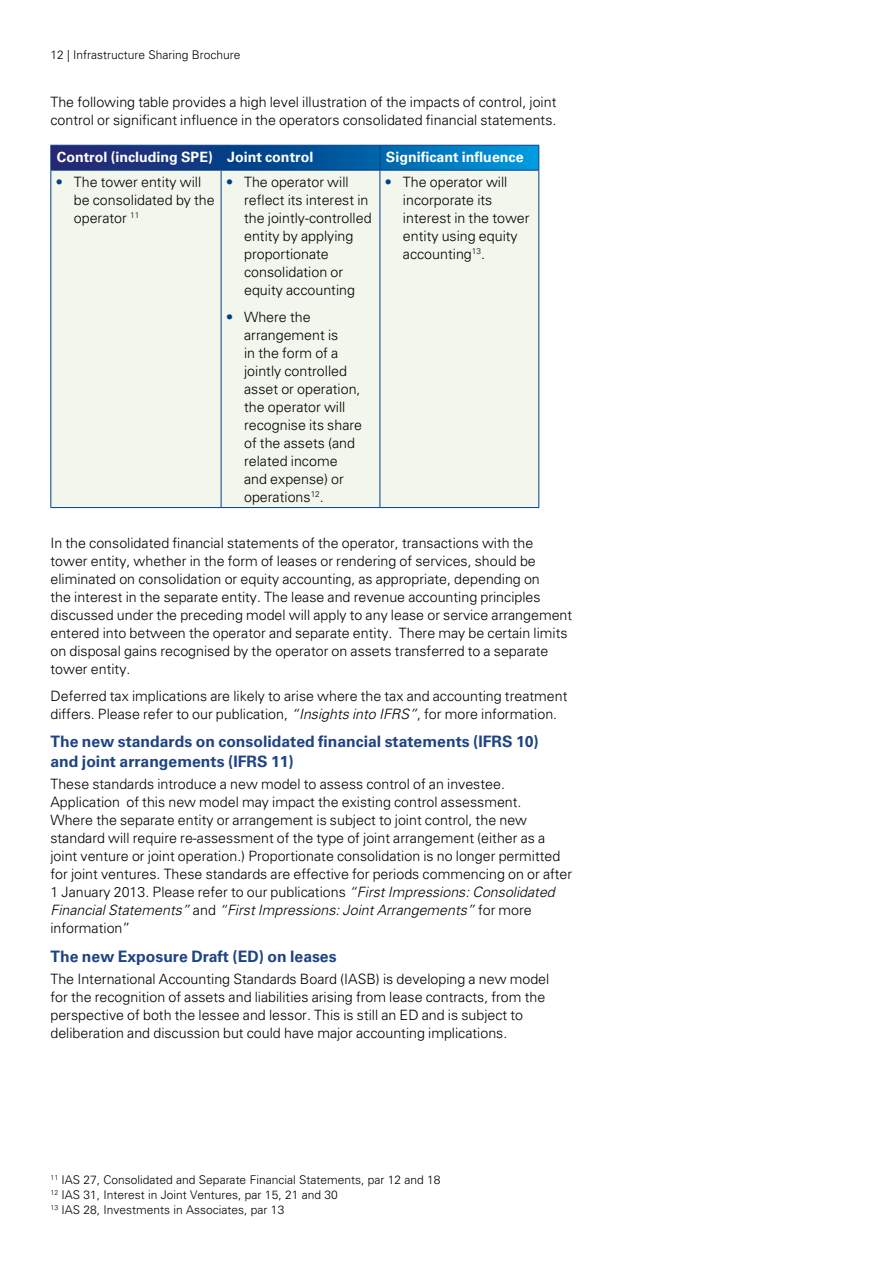
<style>
.page{position:relative;width:893px;height:1263px;background:#fff}
.page>*{position:absolute;margin:0;border:0;box-sizing:border-box;transform-origin:0 0}
.t1{font:700 15.75px/19.5px "Univers LT Std";color:#1e4484}
.t2{font:300 14.25px/18px "Univers LT Std";color:#000}
.t3{font:700 14.25px "Univers LT Std";color:#fff}
.t4{font:300 12px/15px "Univers LT Std";color:#000}
.s1{font-weight:700;color:#023f87}
.s2{font-style:italic}
</style>
<div class="page">
<div style="left:51px;top:171px;width:487px;height:336px;background:#f3f6ec"></div>
<svg style="left:50px;top:145px;width:489px;height:25px;background:#09549b"></svg>
<hr style="left:221px;top:170px;width:159px;height:1px;background:#023f87">
<hr style="left:380px;top:170px;width:159px;height:1px;background:#023f87">
<hr style="left:380px;top:171px;width:1px;height:336px;background:#023f87">
<hr style="left:538px;top:171px;width:1px;height:336px;background:#023f87">
<hr style="left:221px;top:507px;width:159px;height:1px;background:#023f87">
<hr style="left:380px;top:507px;width:159px;height:1px;background:#023f87">
<hr style="left:50px;top:170px;width:171px;height:1px;background:#023f87">
<hr style="left:50px;top:171px;width:1px;height:336px;background:#023f87">
<hr style="left:221px;top:171px;width:1px;height:336px;background:#023f87">
<hr style="left:50px;top:507px;width:171px;height:1px;background:#023f87">
<p class="t4" style="left:50px;top:47px;width:192px">12 | Infrastructure Sharing Brochure</p>
<p class="t2" style="left:50px;top:93px;width:507px">The following table provides a high level illustration of the impacts of control, joint control or significant influence in the operators consolidated financial statements.</p>
<p class="t3" style="left:57px;top:148px;width:258px">Control (including SPE) Joint control</p>
<p class="t3" style="left:386px;top:148px;width:139px">Significant influence</p>
<p class="t2" style="left:74px;top:172px;width:142px;text-indent:-17px"><span class="s1">•</span> The tower entity will be consolidated by the operator <sup>11</sup></p>
<p class="t2" style="left:244px;top:172px;width:129px;text-indent:-17px"><span class="s1">•</span> The operator will reflect its interest in the jointly-controlled entity by applying proportionate consolidation or equity accounting</p>
<p class="t2" style="left:244px;top:307px;width:119px;text-indent:-17px"><span class="s1">•</span> Where the arrangement is<br>in the form of a jointly controlled asset or operation, the operator will recognise its share of the assets (and related income and expense) or operations<sup>12</sup>.</p>
<p class="t2" style="left:403px;top:172px;width:128px;text-indent:-17px"><span class="s1">•</span> The operator will incorporate its interest in the tower entity using equity accounting<sup>13</sup>.</p>
<p class="t2" style="left:50px;top:534px;width:523px">In the consolidated financial statements of the operator, transactions with the tower entity, whether in the form of leases or rendering of services, should be eliminated on consolidation or equity accounting, as appropriate, depending on<br>the interest in the separate entity. The lease and revenue accounting principles discussed under the preceding model will apply to any lease or service arrangement entered into between the operator and separate entity. There may be certain limits on disposal gains recognised by the operator on assets transferred to a separate tower entity.</p>
<p class="t2" style="left:50px;top:687px;width:518px">Deferred tax implications are likely to arise where the tax and accounting treatment differs. Please refer to our publication, <span class="s2">“Insights into IFRS”</span>, for more information.</p>
<p class="t1" style="left:50px;top:732px;width:490px">The new standards on consolidated financial statements (IFRS 10) and joint arrangements (IFRS 11)</p>
<p class="t2" style="left:50px;top:775px;width:523px">These standards introduce a new model to assess control of an investee.<br>Application of this new model may impact the existing control assessment.<br>Where the separate entity or arrangement is subject to joint control, the new standard will require re-assessment of the type of joint arrangement (either as a joint venture or joint operation.) Proportionate consolidation is no longer permitted for joint ventures. These standards are effective for periods commencing on or after 1 January 2013. Please refer to our publications <span class="s2">“First Impressions: Consolidated Financial Statements”</span> and <span class="s2">“First Impressions: Joint Arrangements”</span> for more information”</p>
<p class="t1" style="left:50px;top:946px;width:288px">The new Exposure Draft (ED) on leases</p>
<p class="t2" style="left:50px;top:970px;width:500px">The International Accounting Standards Board (IASB) is developing a new model for the recognition of assets and liabilities arising from lease contracts, from the perspective of both the lessee and lessor. This is still an ED and is subject to deliberation and discussion but could have major accounting implications.</p>
<p class="t4" style="left:50px;top:1172px;width:391px"><sup>11</sup> IAS 27, Consolidated and Separate Financial Statements, par 12 and 18<br><sup>12</sup> IAS 31, Interest in Joint Ventures, par 15, 21 and 30<br><sup>13</sup> IAS 28, Investments in Associates, par 13</p>
</div>
